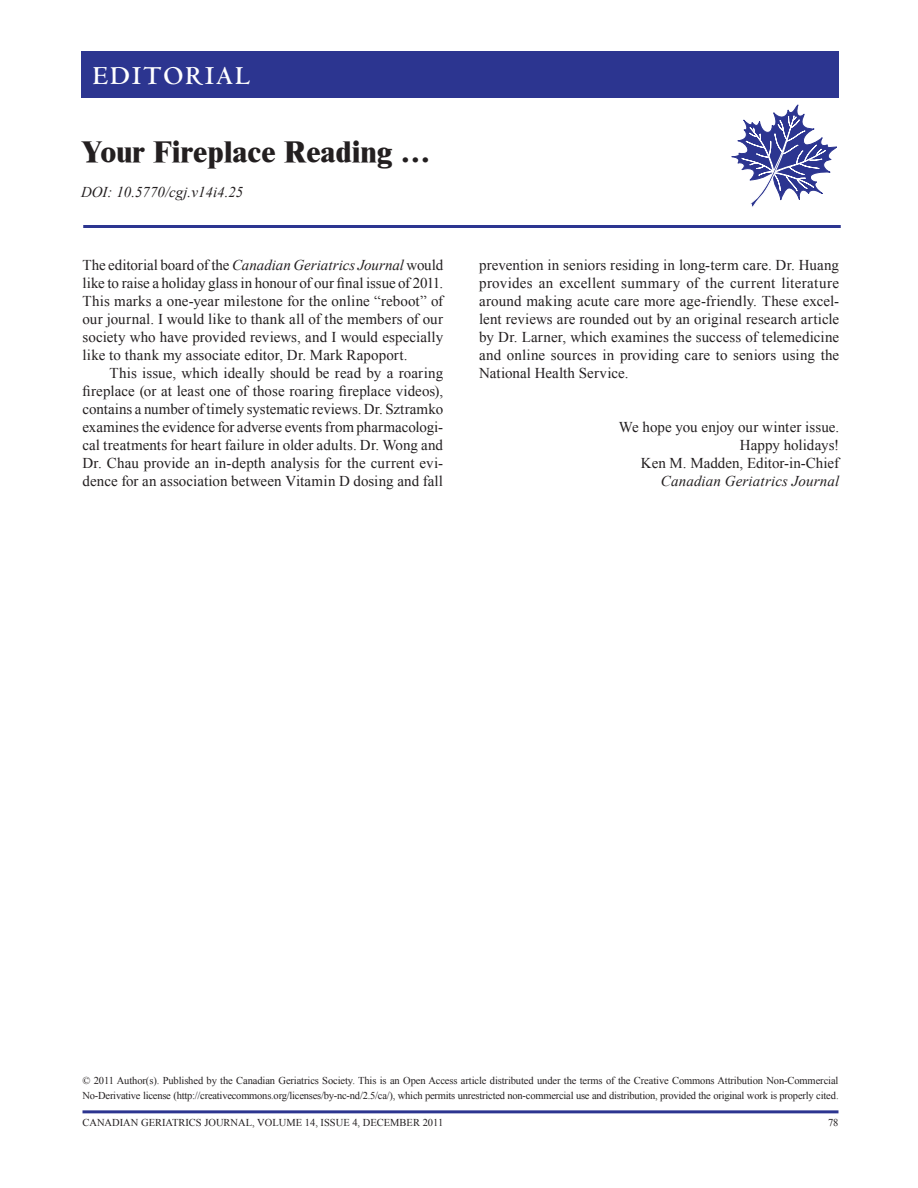
<style>
.page{position:relative;width:918px;height:1188px;background:#fff}
.page>*{position:absolute;margin:0;border:0;box-sizing:border-box;transform-origin:0 0}
.t1{font:800 30px "Times New Roman";color:#231f20}
.t2{font:700 27px "Centaur";letter-spacing:.075em;color:#fff}
.t3{font:15px/18px "Times New Roman";letter-spacing:.005em;color:#231f20;text-align:justify}
.t4{font:italic 15px "Times New Roman";letter-spacing:.005em;color:#231f20}
.t5{font:10.5px/15px "Times New Roman";letter-spacing:-.01em;color:#231f20}
.s1{font-style:italic}
</style>
<div class="page">
<hr style="left:82px;top:1110px;width:756px;height:3px;background:#2c3590">
<div style="left:81px;top:51px;width:757px;height:46px;background:#2c3590"></div>
<svg style="left:731px;top:104px;width:106px;height:103px"></svg>
<hr style="left:83px;top:225px;width:758px;height:3px;background:#2c3590">
<h2 class="t2" style="left:93px;top:61px;width:159px">EDITORIAL</h2>
<h1 class="t1" style="left:81px;top:134px;width:351px">Your Fireplace Reading …</h1>
<p class="t4" style="left:81px;top:182px;width:164px">DOI: 10.5770/cgj.v14i4.25</p>
<p class="t3" style="left:82px;top:256px;width:362px">The editorial board of the <span class="s1">Canadian Geriatrics Journal</span> would like to raise a holiday glass in honour of our final issue of 2011.<br>This marks a one-year milestone for the online “reboot” of our journal. I would like to thank all of the members of our society who have provided reviews, and I would especially like to thank my associate editor, Dr. Mark Rapoport.</p>
<p class="t3" style="left:82px;top:364px;width:362px;text-indent:27px">This issue, which ideally should be read by a roaring fireplace (or at least one of those roaring fireplace videos), contains a number of timely systematic reviews. Dr. Sztramko examines the evidence for adverse events from pharmacologi&shy;cal treatments for heart failure in older adults. Dr. Wong and Dr. Chau provide an in-depth analysis for the current evi&shy;dence for an association between Vitamin D dosing and fall</p>
<p class="t3" style="left:479px;top:256px;width:362px">prevention in seniors residing in long-term care. Dr. Huang provides an excellent summary of the current literature around making acute care more age-friendly. These excel&shy;lent reviews are rounded out by an original research article by Dr. Larner, which examines the success of telemedicine and online sources in providing care to seniors using the National Health Service.</p>
<p class="t3" style="left:619px;top:418px;width:222px;text-align:right">We hope you enjoy our winter issue.<br>Happy holidays!<br>Ken M. Madden, Editor-in-Chief</p>
<p class="t4" style="left:661px;top:471px;width:180px">Canadian Geriatrics Journal</p>
<p class="t5" style="left:82px;top:1073px;width:758px">© 2011 Author(s). Published by the Canadian Geriatrics Society. This is an Open Access article distributed under the terms of the Creative Commons Attribution Non-Commercial<br>No-Derivative license (http://creativecommons.org/licenses/by-nc-nd/2.5/ca/), which permits unrestricted non-commercial use and distribution, provided the original work is properly cited.</p>
<p class="t5" style="left:82px;top:1115px;width:362px">CANADIAN GERIATRICS JOURNAL, VOLUME 14, ISSUE 4, DECEMBER 2011</p>
<p class="t5" style="left:828px;top:1115px;width:12px">78</p>
</div>
